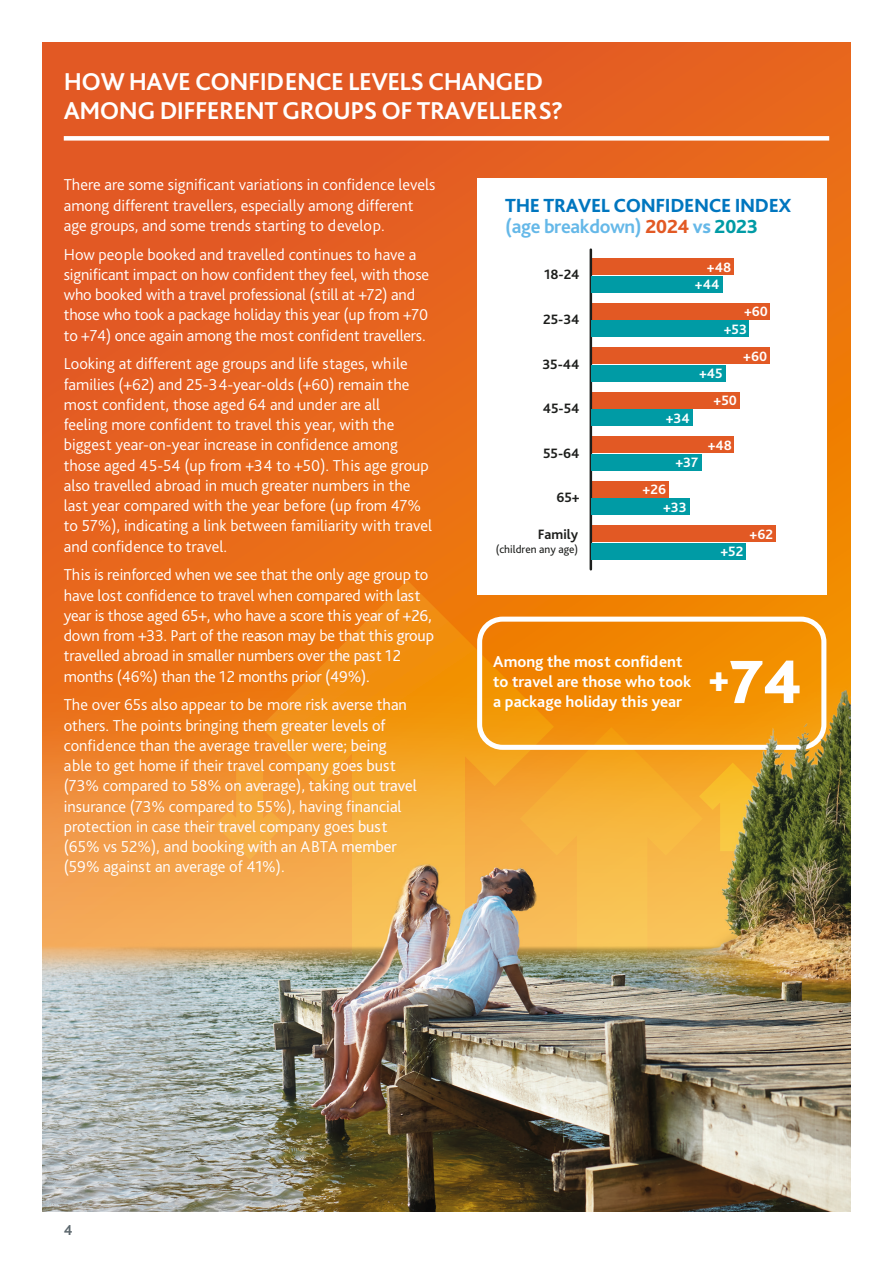
<style>
.page{position:relative;width:893px;height:1263px;background:#fff}
.page>*{position:absolute;margin:0;border:0;box-sizing:border-box;transform-origin:0 0}
.t1{font:800 63.9px "Bliss Pro";color:#fff}
.t2{font:700 25.5px/28.5px "Bliss Pro";letter-spacing:-.02em;color:#fff}
.t3{font:800 19.95px/21.3px "Bliss Pro";letter-spacing:-.02em;color:#0076bf}
.t4{font:300 16.5px/20.2px "Bliss Pro";color:#fff}
.t5{font:700 16.5px/20.2px "Bliss Pro";color:#fff}
.t6{font:700 15px "Bliss Pro";color:#5d686e}
.t7{font:700 14.25px "Bliss Pro";color:#fff}
.t8{font:700 14.25px "Bliss Pro";color:#1d1e1c}
.t9{font:11.4px "Bliss Pro";color:#1d1e1c}
.s1{font-weight:700;color:#65b8e8}
.s2{color:#e25924}
.s3{color:#65b8e8}
.s4{color:#009ba5}
</style>
<div class="page">
<svg style="left:43px;top:43px;width:807px;height:621px;background:#e6641d"></svg>
<div style="left:64px;top:136px;width:765px;height:5px;background:#fff"></div>
<svg style="left:260px;top:580px;width:294px;height:84px;background:#ee7e0e"></svg>
<div style="left:477px;top:617px;width:349px;height:133px;border:5px solid #fff;border-radius:23px"></div>
<div style="left:477px;top:179px;width:349px;height:416px;background:#fff"></div>
<div style="left:591px;top:259px;width:143px;height:16px;background:#e25924"></div>
<div style="left:591px;top:303px;width:179px;height:16px;background:#e25924"></div>
<div style="left:591px;top:348px;width:179px;height:16px;background:#e25924"></div>
<div style="left:591px;top:392px;width:149px;height:16px;background:#e25924"></div>
<div style="left:591px;top:437px;width:143px;height:16px;background:#e25924"></div>
<div style="left:591px;top:481px;width:77px;height:16px;background:#e25924"></div>
<div style="left:591px;top:526px;width:185px;height:16px;background:#e25924"></div>
<hr style="left:590px;top:250px;width:2px;height:319px;background:#1d1e1c">
<div style="left:591px;top:276px;width:131px;height:16px;background:#009ba5"></div>
<div style="left:591px;top:321px;width:158px;height:16px;background:#009ba5"></div>
<div style="left:591px;top:365px;width:134px;height:16px;background:#009ba5"></div>
<div style="left:591px;top:410px;width:101px;height:16px;background:#009ba5"></div>
<div style="left:591px;top:454px;width:110px;height:16px;background:#009ba5"></div>
<div style="left:591px;top:498px;width:98px;height:17px;background:#009ba5"></div>
<div style="left:591px;top:543px;width:155px;height:16px;background:#009ba5"></div>
<img style="left:43px;top:664px;width:807px;height:548px">
<h2 class="t2" style="left:64px;top:67px;width:501px">HOW HAVE CONFIDENCE LEVELS CHANGED<br>AMONG DIFFERENT GROUPS OF TRAVELLERS?</h2>
<p class="t4" style="left:64px;top:174px;width:373px">There are some significant variations in confidence levels among different travellers, especially among different age groups, and some trends starting to develop.</p>
<p class="t4" style="left:64px;top:244px;width:367px">How people booked and travelled continues to have a significant impact on how confident they feel, with those who booked with a travel professional (still at +72) and those who took a package holiday this year (up from +70 to +74) once again among the most confident travellers.</p>
<p class="t4" style="left:64px;top:353px;width:370px">Looking at different age groups and life stages, while families (+62) and 25-34-year-olds (+60) remain the most confident, those aged 64 and under are all<br>feeling more confident to travel this year, with the biggest year-on-year increase in confidence among those aged 45-54 (up from +34 to +50). This age group also travelled abroad in much greater numbers in the last year compared with the year before (up from 47% to 57%), indicating a link between familiarity with travel and confidence to travel.</p>
<p class="t4" style="left:64px;top:564px;width:372px">This is reinforced when we see that the only age group to have lost confidence to travel when compared with last year is those aged 65+, who have a score this year of +26, down from +33. Part of the reason may be that this group travelled abroad in smaller numbers over the past 12 months (46%) than the 12 months prior (49%).</p>
<p class="t4" style="left:64px;top:694px;width:354px">The over 65s also appear to be more risk averse than others. The points bringing them greater levels of confidence than the average traveller were; being able to get home if their travel company goes bust (73% compared to 58% on average), taking out travel insurance (73% compared to 55%), having financial protection in case their travel company goes bust (65% vs 52%), and booking with an ABTA member (59% against an average of 41%).</p>
<p class="t3" style="left:505px;top:194px;width:288px">THE TRAVEL CONFIDENCE INDEX <span class="s1">(age breakdown)</span> <span class="s2">2024</span> <span class="s3">vs</span> <span class="s4">2023</span></p>
<p class="t7" style="left:707px;top:258px;width:26px">+48</p>
<p class="t7" style="left:744px;top:303px;width:25px">+60</p>
<p class="t7" style="left:743px;top:347px;width:25px">+60</p>
<p class="t7" style="left:713px;top:392px;width:25px">+50</p>
<p class="t7" style="left:708px;top:436px;width:26px">+48</p>
<p class="t7" style="left:643px;top:481px;width:25px">+26</p>
<p class="t7" style="left:750px;top:525px;width:25px">+62</p>
<p class="t8" style="left:544px;top:266px;width:37px">18-24</p>
<p class="t8" style="left:543px;top:310px;width:38px">25-34</p>
<p class="t8" style="left:542px;top:355px;width:39px">35-44</p>
<p class="t8" style="left:543px;top:399px;width:38px">45-54</p>
<p class="t8" style="left:543px;top:444px;width:38px">55-64</p>
<p class="t8" style="left:556px;top:489px;width:25px">65+</p>
<p class="t8" style="left:538px;top:525px;width:42px">Family</p>
<p class="t9" style="left:496px;top:542px;width:84px">(children any age)</p>
<p class="t7" style="left:695px;top:276px;width:26px">+44</p>
<p class="t7" style="left:724px;top:320px;width:25px">+53</p>
<p class="t7" style="left:699px;top:365px;width:25px">+45</p>
<p class="t7" style="left:666px;top:409px;width:26px">+34</p>
<p class="t7" style="left:675px;top:454px;width:24px">+37</p>
<p class="t7" style="left:663px;top:498px;width:25px">+33</p>
<p class="t7" style="left:720px;top:543px;width:24px">+52</p>
<p class="t5" style="left:493px;top:651px;width:200px">Among the most confident to travel are those who took a package holiday this year</p>
<h1 class="t1" style="left:708px;top:642px;width:96px"><sup>+</sup>74</h1>
<p class="t6" style="left:64px;top:1221px;width:10px">4</p>
</div>
